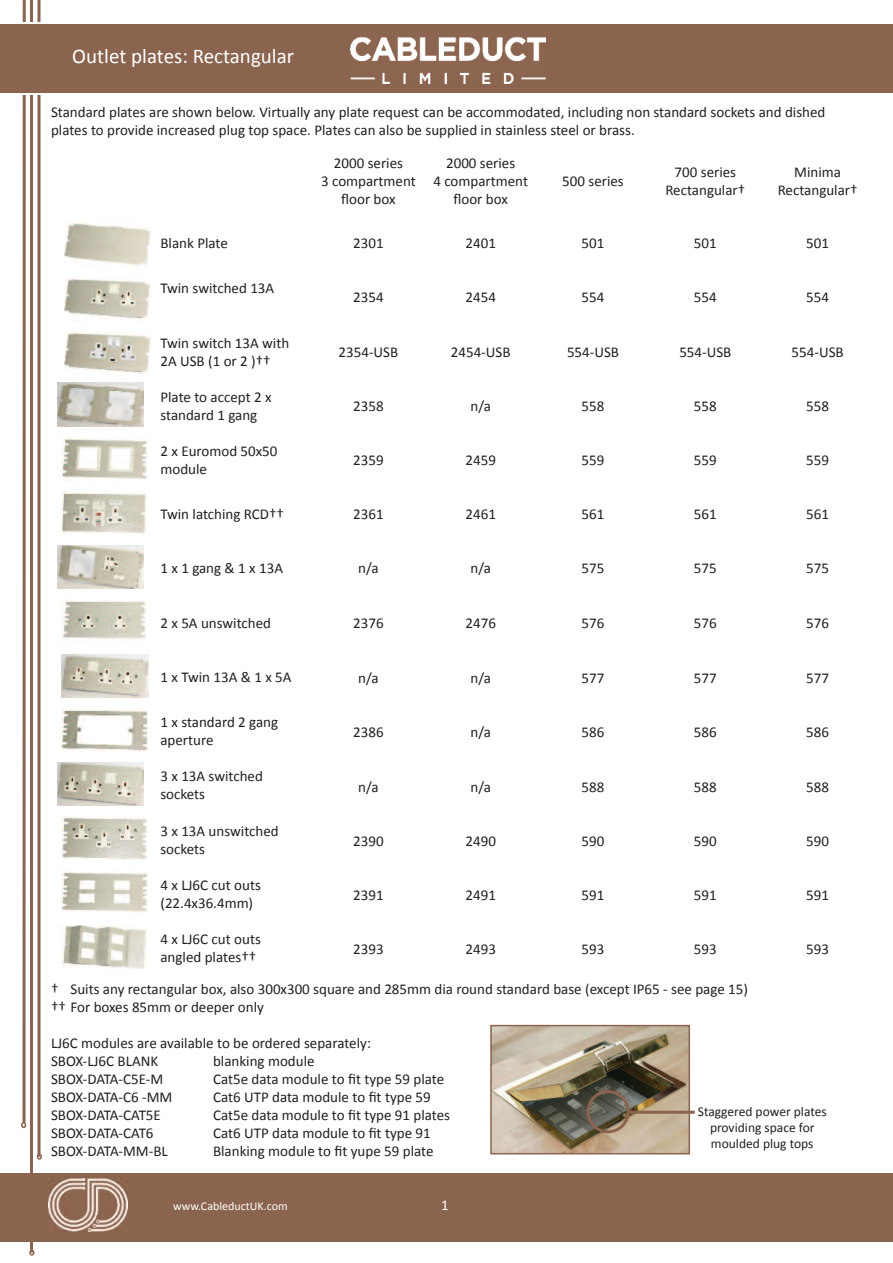
<style>
.page{position:relative;width:893px;height:1263px;background:#fff}
.page>*{position:absolute;margin:0;border:0;box-sizing:border-box;transform-origin:0 0}
.t1{font:21px "Calibri";color:#fff}
.t2{font:15px/18px "Calibri";color:#231f20}
.t3{font:15px "Calibri";letter-spacing:.115em;color:#231f20}
.t4{font:15px "Calibri";color:#fff}
.t5{font:13.5px/16.2px "Calibri";color:#231f20;text-align:center}
.t6{font:12px "Calibri";color:#fff}
</style>
<div class="page">
<div style="left:0;top:1174px;width:893px;height:68px;background:#8a644e"></div>
<svg style="left:21px;top:1122px;width:5px;height:6px"></svg>
<svg style="left:37px;top:1154px;width:5px;height:6px"></svg>
<svg style="left:29px;top:1250px;width:5px;height:6px"></svg>
<hr style="left:30px;top:0;width:3px;height:1252px;background:#8a644e">
<hr style="left:38px;top:0;width:3px;height:1157px;background:#8a644e">
<hr style="left:23px;top:0;width:3px;height:1123px;background:#8a644e">
<img style="left:48px;top:1178px;width:80px;height:53px">
<div style="left:0;top:22px;width:893px;height:72px;background:linear-gradient(to right,#8a644e,#8a644e)"></div>
<div style="left:0;top:24px;width:893px;height:68px;background:#8a644e"></div>
<img style="left:350px;top:36px;width:195px;height:47px">
<img style="left:64px;top:223px;width:87px;height:43px">
<img style="left:64px;top:277px;width:87px;height:42px">
<img style="left:64px;top:331px;width:87px;height:44px">
<img style="left:57px;top:383px;width:86px;height:43px">
<img style="left:61px;top:437px;width:87px;height:44px">
<img style="left:61px;top:491px;width:85px;height:44px">
<img style="left:57px;top:546px;width:86px;height:43px">
<img style="left:60px;top:600px;width:87px;height:40px">
<img style="left:61px;top:654px;width:87px;height:43px">
<img style="left:61px;top:709px;width:87px;height:42px">
<img style="left:57px;top:762px;width:86px;height:44px">
<img style="left:61px;top:817px;width:87px;height:43px">
<img style="left:61px;top:871px;width:87px;height:41px">
<img style="left:61px;top:925px;width:86px;height:43px">
<img style="left:493px;top:1028px;width:194px;height:123px">
<div style="left:490px;top:1025px;width:200px;height:129px;border:2px solid #8a644e"></div>
<svg style="left:586px;top:1090px;width:44px;height:43px;background:#6c6353"></svg>
<hr style="left:628px;top:1111px;width:67px;height:3px;background:#8a644e">
<h1 class="t1" style="left:72px;top:47px;width:223px">Outlet plates: Rectangular</h1>
<p class="t2" style="left:51px;top:104px;width:776px">Standard plates are shown below. Virtually any plate request can be accommodated, including non standard sockets and dished plates to provide increased plug top space. Plates can also be supplied in stainless steel or brass.</p>
<p class="t2" style="left:321px;top:155px;width:96px;text-align:center">2000 series<br>3 compartment floor box</p>
<p class="t2" style="left:433px;top:155px;width:96px;text-align:center">2000 series<br>4 compartment floor box</p>
<p class="t2" style="left:562px;top:173px;width:63px">500 series</p>
<p class="t2" style="left:665px;top:164px;width:81px;text-align:center">700 series<br>Rectangular†</p>
<p class="t2" style="left:778px;top:164px;width:81px;text-align:center">Minima<br>Rectangular†</p>
<p class="t2" style="left:160px;top:235px;width:69px">Blank Plate</p>
<p class="t2" style="left:353px;top:235px;width:32px">2301</p>
<p class="t2" style="left:466px;top:235px;width:32px">2401</p>
<p class="t2" style="left:582px;top:235px;width:24px">501</p>
<p class="t2" style="left:694px;top:235px;width:24px">501</p>
<p class="t2" style="left:806px;top:235px;width:24px">501</p>
<p class="t2" style="left:160px;top:281px;width:115px">Twin switched 13A</p>
<p class="t2" style="left:353px;top:290px;width:32px">2354</p>
<p class="t2" style="left:466px;top:290px;width:32px">2454</p>
<p class="t2" style="left:582px;top:290px;width:24px">554</p>
<p class="t2" style="left:694px;top:290px;width:24px">554</p>
<p class="t2" style="left:806px;top:290px;width:24px">554</p>
<p class="t2" style="left:160px;top:335px;width:130px">Twin switch 13A with<br>2A USB (1 or 2 )††</p>
<p class="t2" style="left:339px;top:344px;width:61px">2354-USB</p>
<p class="t2" style="left:451px;top:344px;width:61px">2454-USB</p>
<p class="t2" style="left:567px;top:344px;width:54px">554-USB</p>
<p class="t2" style="left:679px;top:344px;width:54px">554-USB</p>
<p class="t2" style="left:792px;top:344px;width:54px">554-USB</p>
<p class="t2" style="left:160px;top:389px;width:113px">Plate to accept 2 x standard 1 gang</p>
<p class="t2" style="left:353px;top:398px;width:32px">2358</p>
<p class="t2" style="left:470px;top:398px;width:22px">n/a</p>
<p class="t2" style="left:582px;top:398px;width:24px">558</p>
<p class="t2" style="left:694px;top:398px;width:24px">558</p>
<p class="t2" style="left:806px;top:398px;width:24px">558</p>
<p class="t2" style="left:160px;top:443px;width:119px">2 x Euromod 50x50 module</p>
<p class="t2" style="left:353px;top:452px;width:32px">2359</p>
<p class="t2" style="left:466px;top:452px;width:32px">2459</p>
<p class="t2" style="left:582px;top:452px;width:24px">559</p>
<p class="t2" style="left:694px;top:452px;width:24px">559</p>
<p class="t2" style="left:806px;top:452px;width:24px">559</p>
<p class="t2" style="left:160px;top:506px;width:125px">Twin latching RCD††</p>
<p class="t2" style="left:353px;top:506px;width:32px">2361</p>
<p class="t2" style="left:466px;top:506px;width:32px">2461</p>
<p class="t2" style="left:582px;top:506px;width:24px">561</p>
<p class="t2" style="left:694px;top:506px;width:24px">561</p>
<p class="t2" style="left:806px;top:506px;width:24px">561</p>
<p class="t3" style="left:160px;top:562px;width:124px">1x1gang&amp;1x13A</p>
<p class="t2" style="left:358px;top:561px;width:22px">n/a</p>
<p class="t2" style="left:470px;top:561px;width:22px">n/a</p>
<p class="t2" style="left:582px;top:561px;width:24px">575</p>
<p class="t2" style="left:694px;top:561px;width:24px">575</p>
<p class="t2" style="left:806px;top:561px;width:24px">575</p>
<p class="t2" style="left:160px;top:615px;width:112px">2 x 5A unswitched</p>
<p class="t2" style="left:353px;top:615px;width:32px">2376</p>
<p class="t2" style="left:466px;top:615px;width:32px">2476</p>
<p class="t2" style="left:582px;top:615px;width:24px">576</p>
<p class="t2" style="left:694px;top:615px;width:24px">576</p>
<p class="t2" style="left:806px;top:615px;width:24px">576</p>
<p class="t2" style="left:160px;top:669px;width:133px">1xTwin13A&amp;1x5A</p>
<p class="t2" style="left:358px;top:670px;width:22px">n/a</p>
<p class="t2" style="left:470px;top:670px;width:22px">n/a</p>
<p class="t2" style="left:582px;top:670px;width:24px">577</p>
<p class="t2" style="left:694px;top:670px;width:24px">577</p>
<p class="t2" style="left:806px;top:670px;width:24px">577</p>
<p class="t2" style="left:160px;top:714px;width:119px">1 x standard 2 gang aperture</p>
<p class="t2" style="left:353px;top:725px;width:32px">2386</p>
<p class="t2" style="left:470px;top:725px;width:22px">n/a</p>
<p class="t2" style="left:582px;top:725px;width:24px">586</p>
<p class="t2" style="left:694px;top:725px;width:24px">586</p>
<p class="t2" style="left:806px;top:725px;width:24px">586</p>
<p class="t2" style="left:160px;top:768px;width:104px">3 x 13A switched sockets</p>
<p class="t2" style="left:358px;top:779px;width:22px">n/a</p>
<p class="t2" style="left:470px;top:779px;width:22px">n/a</p>
<p class="t2" style="left:582px;top:779px;width:24px">588</p>
<p class="t2" style="left:694px;top:779px;width:24px">588</p>
<p class="t2" style="left:806px;top:779px;width:24px">588</p>
<p class="t2" style="left:160px;top:823px;width:120px">3 x 13A unswitched sockets</p>
<p class="t2" style="left:353px;top:833px;width:32px">2390</p>
<p class="t2" style="left:466px;top:833px;width:32px">2490</p>
<p class="t2" style="left:582px;top:833px;width:24px">590</p>
<p class="t2" style="left:694px;top:833px;width:24px">590</p>
<p class="t2" style="left:806px;top:833px;width:24px">590</p>
<p class="t2" style="left:160px;top:877px;width:102px">4 x LJ6C cut outs (22.4x36.4mm)</p>
<p class="t2" style="left:353px;top:887px;width:32px">2391</p>
<p class="t2" style="left:466px;top:887px;width:32px">2491</p>
<p class="t2" style="left:582px;top:887px;width:24px">591</p>
<p class="t2" style="left:694px;top:887px;width:24px">591</p>
<p class="t2" style="left:806px;top:887px;width:24px">591</p>
<p class="t2" style="left:160px;top:931px;width:102px">4 x LJ6C cut outs angled plates††</p>
<p class="t2" style="left:353px;top:941px;width:32px">2393</p>
<p class="t2" style="left:466px;top:941px;width:32px">2493</p>
<p class="t2" style="left:582px;top:941px;width:24px">593</p>
<p class="t2" style="left:694px;top:941px;width:24px">593</p>
<p class="t2" style="left:806px;top:941px;width:24px">593</p>
<p class="t2" style="left:51px;top:981px;width:698px">† Suits any rectangular box, also 300x300 square and 285mm dia round standard base (except IP65 - see page 15) †† For boxes 85mm or deeper only</p>
<p class="t2" style="left:51px;top:1035px;width:321px">LJ6C modules are available to be ordered separately:<br>SBOX-LJ6C BLANK</p>
<p class="t2" style="left:213px;top:1053px;width:103px">blanking module</p>
<p class="t2" style="left:51px;top:1071px;width:114px">SBOX-DATA-C5E-M</p>
<p class="t2" style="left:213px;top:1071px;width:233px">Cat5e data module to fit type 59 plate</p>
<p class="t2" style="left:51px;top:1089px;width:123px">SBOX-DATA-C6 -MM</p>
<p class="t2" style="left:213px;top:1089px;width:219px">Cat6 UTP data module to fit type 59</p>
<p class="t2" style="left:51px;top:1107px;width:111px">SBOX-DATA-CAT5E</p>
<p class="t2" style="left:213px;top:1107px;width:239px">Cat5e data module to fit type 91 plates</p>
<p class="t2" style="left:51px;top:1125px;width:104px">SBOX-DATA-CAT6</p>
<p class="t2" style="left:213px;top:1125px;width:219px">Cat6 UTP data module to fit type 91</p>
<p class="t2" style="left:51px;top:1143px;width:118px">SBOX-DATA-MM-BL</p>
<p class="t2" style="left:213px;top:1143px;width:222px">Blanking module to fit yupe 59 plate</p>
<p class="t6" style="left:173px;top:1201px;width:116px">www.CableductUK.com</p>
<p class="t4" style="left:441px;top:1199px;width:9px">1</p>
<p class="t5" style="left:698px;top:1104px;width:130px">Staggered power plates providing space for moulded plug tops</p>
</div>
